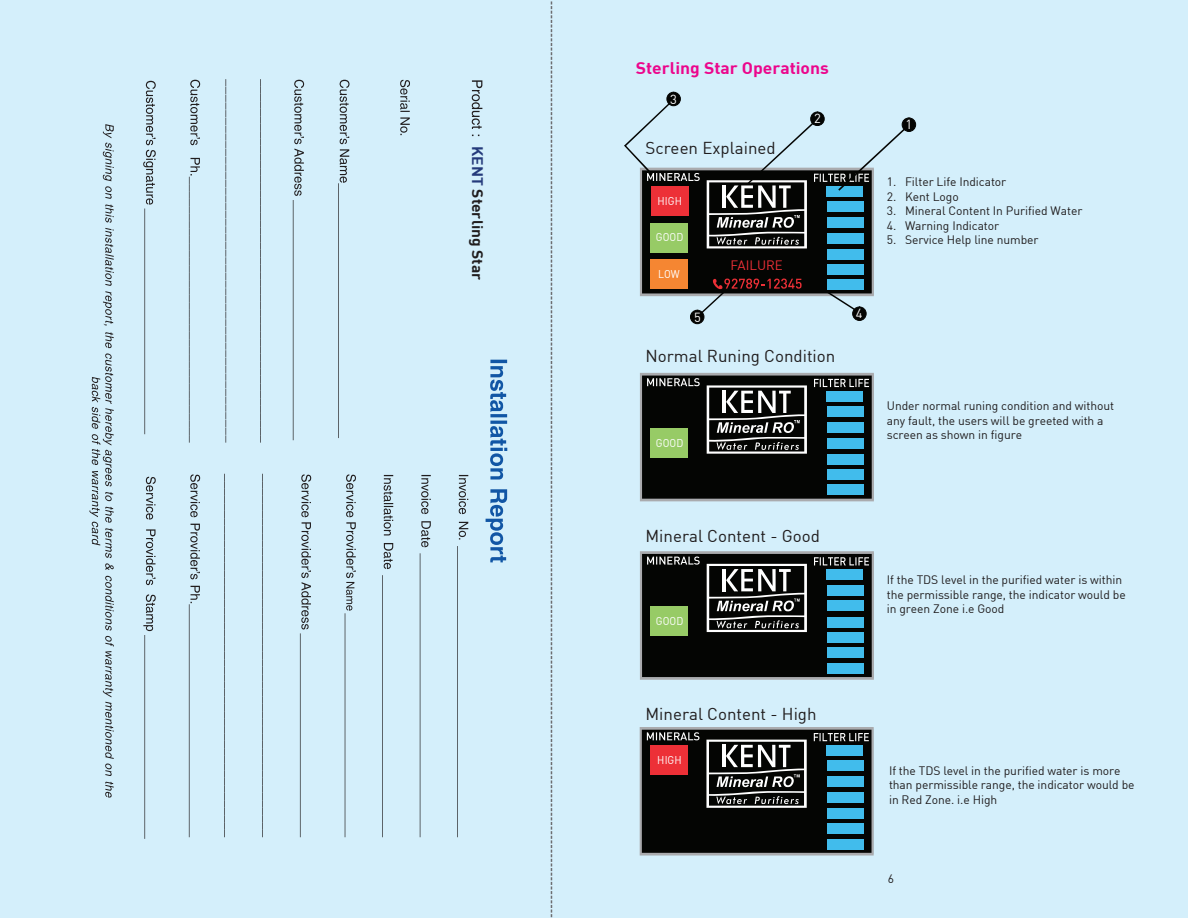
<style>
.page{position:relative;width:1188px;height:918px;background:#d4effb}
.page>*{position:absolute;margin:0;border:0;box-sizing:border-box;transform-origin:0 0}
.t1{font:16.95px "DIN";color:#201d1e}
.t2{font:700 16.5px "DIN";color:#ec068c;scale:1.06 1}
.t3{font:700 15px "DIN";color:#201d1e;scale:1.04 1}
.t4{font:13.35px "DIN";color:#ed3037}
.t5{font:12.9px "DIN";color:#fff}
.t6{font:12px/14.4px "DIN";letter-spacing:-.005em;color:#201d1e}
.t7{font:11.1px "DIN";color:#fff;scale:.93 1}
.s1{color:#243a7b}
</style>
<div class="page">
<svg style="left:551px;top:1px;width:1px;height:917px"></svg>
<svg style="left:486px;top:360px;width:21px;height:202px"></svg>
<svg style="left:189px;top:79px;width:293px;height:364px"></svg>
<svg style="left:311px;top:474px;width:157px;height:363px"></svg>
<svg style="left:189px;top:474px;width:122px;height:363px"></svg>
<svg style="left:143px;top:81px;width:13px;height:758px"></svg>
<svg style="left:89px;top:124px;width:25px;height:674px"></svg>
<div style="left:902px;top:118px;width:14px;height:14px;background:#040503;border:1px solid #040503;border-radius:50%"></div>
<div style="left:667px;top:92px;width:14px;height:14px;background:#040503;border:1px solid #040503;border-radius:50%"></div>
<div style="left:852px;top:307px;width:14px;height:14px;background:#040503;border:1px solid #040503;border-radius:50%"></div>
<svg style="left:624px;top:102px;width:281px;height:215px"></svg>
<div style="left:690px;top:310px;width:14px;height:14px;background:#040503;border:1px solid #040503;border-radius:50%"></div>
<svg style="left:640px;top:373px;width:234px;height:128px"></svg>
<svg style="left:640px;top:551px;width:234px;height:129px"></svg>
<svg style="left:640px;top:727px;width:234px;height:129px"></svg>
<p class="t3" style="left:487px;top:146px;width:131px;rotate:90deg"><span class="s1">KENT</span> Sterling Star</p>
<h2 class="t2" style="left:636px;top:58px;width:184px">Sterling Star Operations</h2>
<p class="t5" style="left:670px;top:91px;width:8px">3</p>
<h1 class="t1" style="left:645px;top:137px;width:132px">Screen Explained</h1>
<p class="t7" style="left:658px;top:194px;width:28px">HIGH</p>
<p class="t7" style="left:656px;top:231px;width:31px">GOOD</p>
<p class="t7" style="left:658px;top:267px;width:25px">LOW</p>
<p class="t5" style="left:694px;top:309px;width:8px">5</p>
<p class="t4" style="left:731px;top:257px;width:54px">FAILURE</p>
<p class="t5" style="left:814px;top:110px;width:8px">2</p>
<h1 class="t1" style="left:645px;top:345px;width:191px">Normal Runing Condition</h1>
<p class="t5" style="left:856px;top:306px;width:8px">4</p>
<p class="t7" style="left:656px;top:436px;width:31px">GOOD</p>
<p class="t5" style="left:906px;top:117px;width:8px">1</p>
<p class="t6" style="left:887px;top:175px;width:121px">1. Filter Life Indicator</p>
<p class="t6" style="left:887px;top:189px;width:73px">2. Kent Logo</p>
<p class="t6" style="left:887px;top:204px;width:197px">3. Mineral Content In Purified Water</p>
<p class="t6" style="left:887px;top:218px;width:114px">4. Warning Indicator</p>
<p class="t6" style="left:887px;top:232px;width:153px">5. Service Help line number</p>
<p class="t6" style="left:887px;top:398px;width:229px">Under normal runing condition and without any fault, the users will be greeted with a screen as shown in figure</p>
<h1 class="t1" style="left:645px;top:525px;width:176px">Mineral Content - Good</h1>
<p class="t7" style="left:656px;top:614px;width:31px">GOOD</p>
<h1 class="t1" style="left:645px;top:703px;width:173px">Mineral Content - High</h1>
<p class="t7" style="left:657px;top:753px;width:28px">HIGH</p>
<p class="t6" style="left:887px;top:573px;width:240px">If the TDS level in the purified water is within the permissible range, the indicator would be in green Zone i.e Good</p>
<p class="t6" style="left:889px;top:763px;width:247px">If the TDS level in the purified water is more than permissible range, the indicator would be in Red Zone. i.e High</p>
<p class="t6" style="left:888px;top:872px;width:8px">6</p>
</div>
